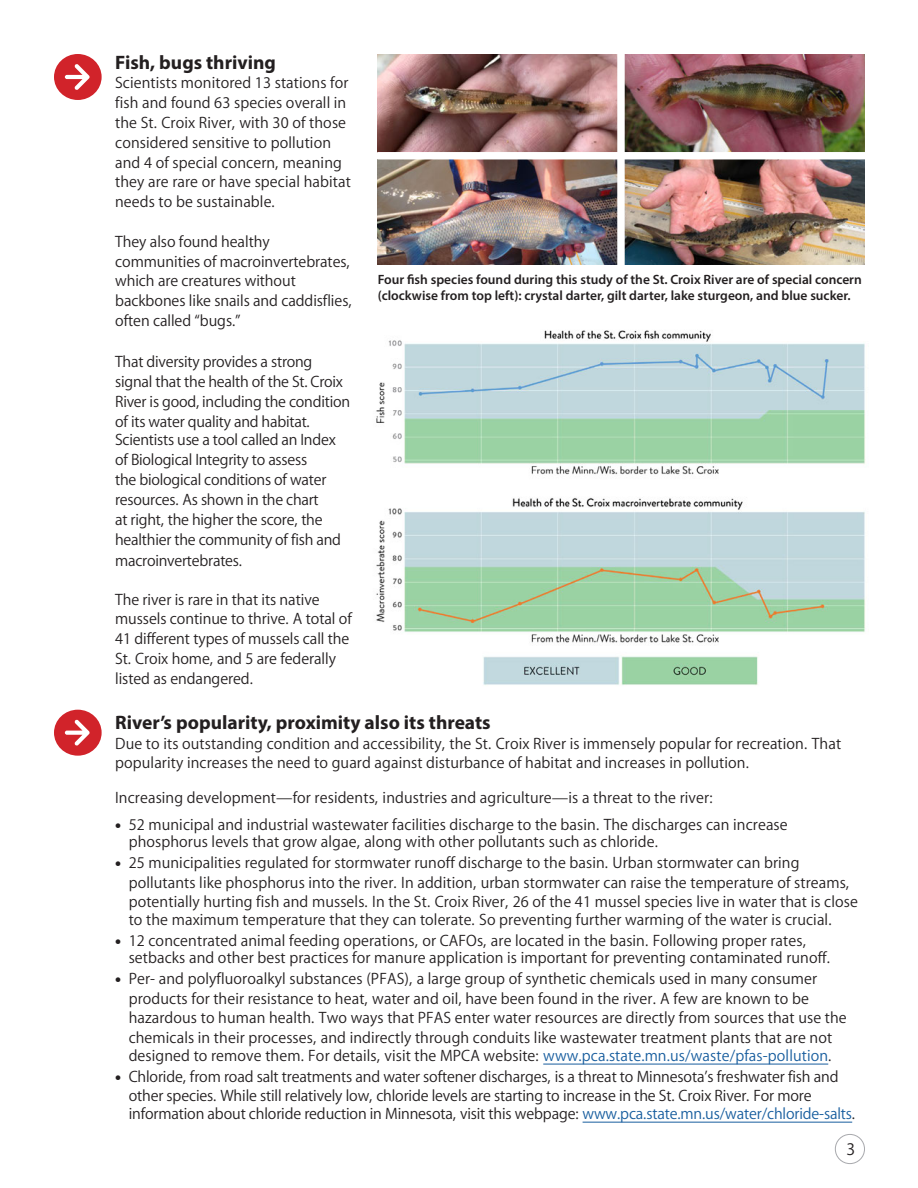
<style>
.page{position:relative;width:918px;height:1188px;background:#fff}
.page>*{position:absolute;margin:0;border:0;box-sizing:border-box;transform-origin:0 0}
.boxes_body{font:700 19.5px "Myriad Pro";color:#231f20}
.t1{font:18px "Myriad PCA Text";color:#231f20}
.boxes_body-2{font:16.5px/19.8px "Myriad PCA Text";color:#231f20}
.boxes_body-3{font:16.5px/20px "Myriad PCA Text";letter-spacing:-.02em;color:#231f20}
.t2{font:600 13.5px/16.2px "Myriad Pro";color:#231f20}
.s1{color:#175d9e}
</style>
<div class="page">
<img style="left:376px;top:330px;width:489px;height:356px">
<div style="left:54px;top:54px;width:48px;height:46px;background:#d1232a;border-radius:50%"></div>
<svg style="left:65px;top:64px;width:25px;height:26px"></svg>
<div style="left:54px;top:710px;width:48px;height:46px;background:#d1232a;border-radius:50%"></div>
<svg style="left:65px;top:720px;width:25px;height:26px"></svg>
<div style="left:835px;top:1134px;width:30px;height:30px;border:1px solid #a8a9ad;border-radius:50%"></div>
<img style="left:378px;top:54px;width:486px;height:211px">
<div style="left:617px;top:45px;width:8px;height:229px;background:#fff"></div>
<div style="left:378px;top:152px;width:487px;height:7px;background:#fff"></div>
<hr style="left:543px;top:1064px;width:285px;height:1px;background:#175d9e">
<hr style="left:583px;top:1122px;width:269px;height:1px;background:#175d9e">
<p class="boxes_body" style="left:115px;top:49px;width:162px">Fish, bugs thriving</p>
<p class="boxes_body-2" style="left:115px;top:74px;width:237px">Scientists monitored 13 stations for fish and found 63 species overall in the St. Croix River, with 30 of those considered sensitive to pollution and 4 of special concern, meaning they are rare or have special habitat needs to be sustainable.</p>
<p class="boxes_body-2" style="left:115px;top:232px;width:238px">They also found healthy communities of macroinvertebrates, which are creatures without backbones like snails and caddisflies, often called “bugs.”</p>
<p class="boxes_body-3" style="left:115px;top:352px;width:237px">That diversity provides a strong signal that the health of the St. Croix River is good, including the condition of its water quality and habitat.<br>Scientists use a tool called an Index of Biological Integrity to assess<br>the biological conditions of water resources. As shown in the chart<br>at right, the higher the score, the healthier the community of fish and macroinvertebrates.</p>
<p class="boxes_body-2" style="left:115px;top:590px;width:238px">The river is rare in that its native mussels continue to thrive. A total of 41 different types of mussels call the St. Croix home, and 5 are federally listed as endangered.</p>
<p class="t2" style="left:378px;top:271px;width:486px">Four fish species found during this study of the St. Croix River are of special concern (clockwise from top left): crystal darter, gilt darter, lake sturgeon, and blue sucker.</p>
<p class="boxes_body" style="left:115px;top:710px;width:377px">River’s popularity, proximity also its threats</p>
<p class="boxes_body-2" style="left:115px;top:734px;width:728px">Due to its outstanding condition and accessibility, the St. Croix River is immensely popular for recreation. That popularity increases the need to guard against disturbance of habitat and increases in pollution.</p>
<p class="boxes_body-2" style="left:115px;top:789px;width:599px">Increasing development—for residents, industries and agriculture—is a threat to the river:</p>
<p class="boxes_body-2" style="left:129px;top:817px;width:661px;line-height:17.1px;text-indent:-13px">• 52 municipal and industrial wastewater facilities discharge to the basin. The discharges can increase phosphorus levels that grow algae, along with other pollutants such as chloride.</p>
<p class="boxes_body-2" style="left:129px;top:854px;width:731px;line-height:18.9px;text-indent:-13px">• 25 municipalities regulated for stormwater runoff discharge to the basin. Urban stormwater can bring pollutants like phosphorus into the river. In addition, urban stormwater can raise the temperature of streams, potentially hurting fish and mussels. In the St. Croix River, 26 of the 41 mussel species live in water that is close to the maximum temperature that they can tolerate. So preventing further warming of the water is crucial.</p>
<p class="boxes_body-2" style="left:129px;top:933px;width:703px;line-height:17.1px;text-indent:-13px">• 12 concentrated animal feeding operations, or CAFOs, are located in the basin. Following proper rates, setbacks and other best practices for manure application is important for preventing contaminated runoff.</p>
<p class="boxes_body-2" style="left:129px;top:970px;width:720px;line-height:19.2px;text-indent:-13px">• Per- and polyfluoroalkyl substances (PFAS), a large group of synthetic chemicals used in many consumer products for their resistance to heat, water and oil, have been found in the river. A few are known to be hazardous to human health. Two ways that PFAS enter water resources are directly from sources that use the chemicals in their processes, and indirectly through conduits like wastewater treatment plants that are not designed to remove them. For details, visit the MPCA website: <span class="s1">www.pca.state.mn.us/waste/pfas-pollution</span>.</p>
<p class="boxes_body-2" style="left:129px;top:1068px;width:728px;line-height:18.5px;text-indent:-13px">• Chloride, from road salt treatments and water softener discharges, is a threat to Minnesota’s freshwater fish and other species. While still relatively low, chloride levels are starting to increase in the St. Croix River. For more information about chloride reduction in Minnesota, visit this webpage: <span class="s1">www.pca.state.mn.us/water/chloride-salts</span>.</p>
<p class="t1" style="left:846px;top:1140px;width:10px">3</p>
</div>
